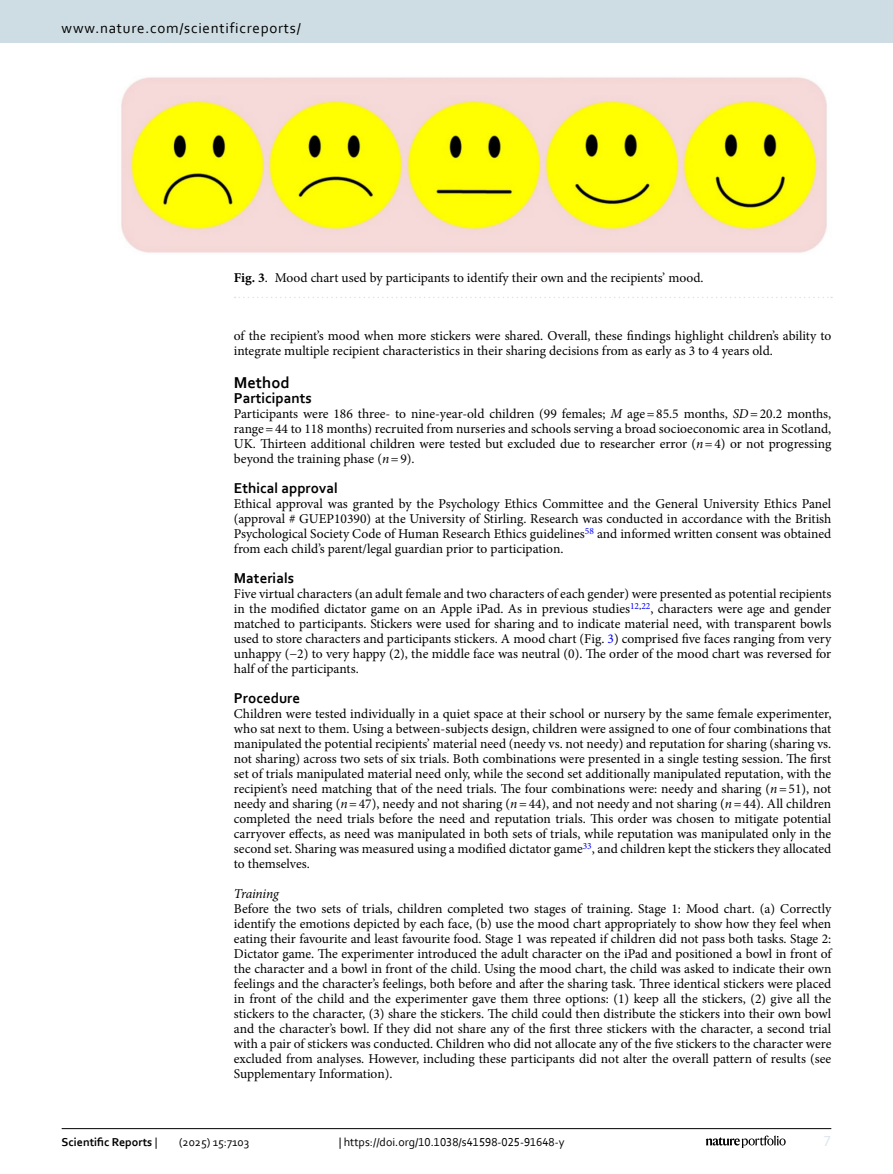
<style>
.page{position:relative;width:893px;height:1174px;background:#fff}
.page>*{position:absolute;margin:0;border:0;box-sizing:border-box;transform-origin:0 0}
.Head_1{font:700 16.5px "Corbel";color:#000}
.Head_2{font:700 15px "Corbel";color:#000}
.t1{font:15px "Corbel";letter-spacing:.05em;color:#000}
.Head_2_After_1{font:700 15px "Corbel";color:#000}
.t2{font:15px "Corbel";color:#d9e4eb}
.Body_Text{font:13.5px/15px "Minion Pro";color:#000;text-align:justify}
.Body_Text_Indent{font:13.5px/15px "Minion Pro";color:#000}
.Figure_Caption{font:13.5px "Minion Pro";color:#000}
.Head_3{font:italic 13.5px "Minion Pro";letter-spacing:-.015em;color:#000}
.t3{font:12px "Corbel";color:#000}
.t4{font:700 12px "Corbel";color:#000}
.s1{font-weight:700}
.s2{font-style:italic}
.s3{color:#00f}
.s4{font-weight:400}
</style>
<div class="page">
<img style="left:121px;top:77px;width:706px;height:176px">
<svg style="left:235px;top:297px;width:597px;height:1px"></svg>
<hr style="left:62px;top:1128px;width:769px;height:1px;background:#000">
<svg style="left:706px;top:1135px;width:80px;height:12px"></svg>
<div style="left:0;top:0;width:893px;height:43px;background:#cedde4"></div>
<p class="t1" style="left:62px;top:18px;width:241px">www.nature.com/scientificreports/</p>
<p class="Figure_Caption" style="left:234px;top:269px;width:471px"><span class="s1">Fig. 3</span>. Mood chart used by participants to identify their own and the recipients’ mood.</p>
<p class="Body_Text_Indent" style="left:234px;top:328px;width:599px">of the recipient’s mood when more stickers were shared. Overall, these findings highlight children’s ability to integrate multiple recipient characteristics in their sharing decisions from as early as 3 to 4 years old.</p>
<p class="Head_1" style="left:234px;top:372px;width:57px">Method</p>
<p class="Head_2_After_1" style="left:234px;top:389px;width:80px">Participants</p>
<p class="Body_Text" style="left:234px;top:406px;width:599px">Participants were 186 three- to nine-year-old children (99 females; <span class="s2">M</span> age=85.5 months, <span class="s2">SD</span>=20.2 months, range=44 to 118 months) recruited from nurseries and schools serving a broad socioeconomic area in Scotland, UK. Thirteen additional children were tested but excluded due to researcher error (<span class="s2">n</span>=4) or not progressing beyond the training phase (<span class="s2">n</span>=9).</p>
<p class="Head_2" style="left:234px;top:479px;width:106px">Ethical approval</p>
<p class="Body_Text" style="left:234px;top:496px;width:599px">Ethical approval was granted by the Psychology Ethics Committee and the General University Ethics Panel (approval # GUEP10390) at the University of Stirling. Research was conducted in accordance with the British Psychological Society Code of Human Research Ethics guidelines<sup>58</sup> and informed written consent was obtained from each child’s parent/legal guardian prior to participation.</p>
<p class="Head_2" style="left:234px;top:569px;width:62px">Materials</p>
<p class="Body_Text" style="left:234px;top:586px;width:599px">Five virtual characters (an adult female and two characters of each gender) were presented as potential recipients in the modified dictator game on an Apple iPad. As in previous studies<sup>12</sup><sup>,</sup><sup>22</sup>, characters were age and gender matched to participants. Stickers were used for sharing and to indicate material need, with transparent bowls used to store characters and participants stickers. A mood chart (Fig. <span class="s3">3</span>) comprised five faces ranging from very unhappy (−2) to very happy (2), the middle face was neutral (0). The order of the mood chart was reversed for half of the participants.</p>
<p class="Head_2" style="left:234px;top:689px;width:68px">Procedure</p>
<p class="Body_Text" style="left:234px;top:706px;width:599px">Children were tested individually in a quiet space at their school or nursery by the same female experimenter, who sat next to them. Using a between-subjects design, children were assigned to one of four combinations that manipulated the potential recipients’ material need (needy vs. not needy) and reputation for sharing (sharing vs. not sharing) across two sets of six trials. Both combinations were presented in a single testing session. The first set of trials manipulated material need only, while the second set additionally manipulated reputation, with the recipient’s need matching that of the need trials. The four combinations were: needy and sharing (<span class="s2">n</span>=51), not needy and sharing (<span class="s2">n</span>=47), needy and not sharing (<span class="s2">n</span>=44), and not needy and not sharing (<span class="s2">n</span>=44). All children completed the need trials before the need and reputation trials. This order was chosen to mitigate potential carryover effects, as need was manipulated in both sets of trials, while reputation was manipulated only in the second set. Sharing was measured using a modified dictator game<sup>33</sup>, and children kept the stickers they allocated to themselves.</p>
<p class="Head_3" style="left:234px;top:884px;width:46px">Training</p>
<p class="Body_Text" style="left:234px;top:901px;width:599px">Before the two sets of trials, children completed two stages of training. Stage 1: Mood chart. (a) Correctly identify the emotions depicted by each face, (b) use the mood chart appropriately to show how they feel when eating their favourite and least favourite food. Stage 1 was repeated if children did not pass both tasks. Stage 2:<br>Dictator game. The experimenter introduced the adult character on the iPad and positioned a bowl in front of the character and a bowl in front of the child. Using the mood chart, the child was asked to indicate their own feelings and the character’s feelings, both before and after the sharing task. Three identical stickers were placed in front of the child and the experimenter gave them three options: (1) keep all the stickers, (2) give all the stickers to the character, (3) share the stickers. The child could then distribute the stickers into their own bowl and the character’s bowl. If they did not share any of the first three stickers with the character, a second trial with a pair of stickers was conducted. Children who did not allocate any of the five stickers to the character were excluded from analyses. However, including these participants did not alter the overall pattern of results (see Supplementary Information).</p>
<p class="t4" style="left:62px;top:1134px;width:97px">Scientific Reports <span class="s4">|</span></p>
<p class="t3" style="left:179px;top:1134px;width:72px">(2025) 15:7103</p>
<p class="t3" style="left:339px;top:1134px;width:227px">| https://doi.org/10.1038/s41598-025-91648-y</p>
<p class="t2" style="left:824px;top:1132px;width:9px">7</p>
</div>
